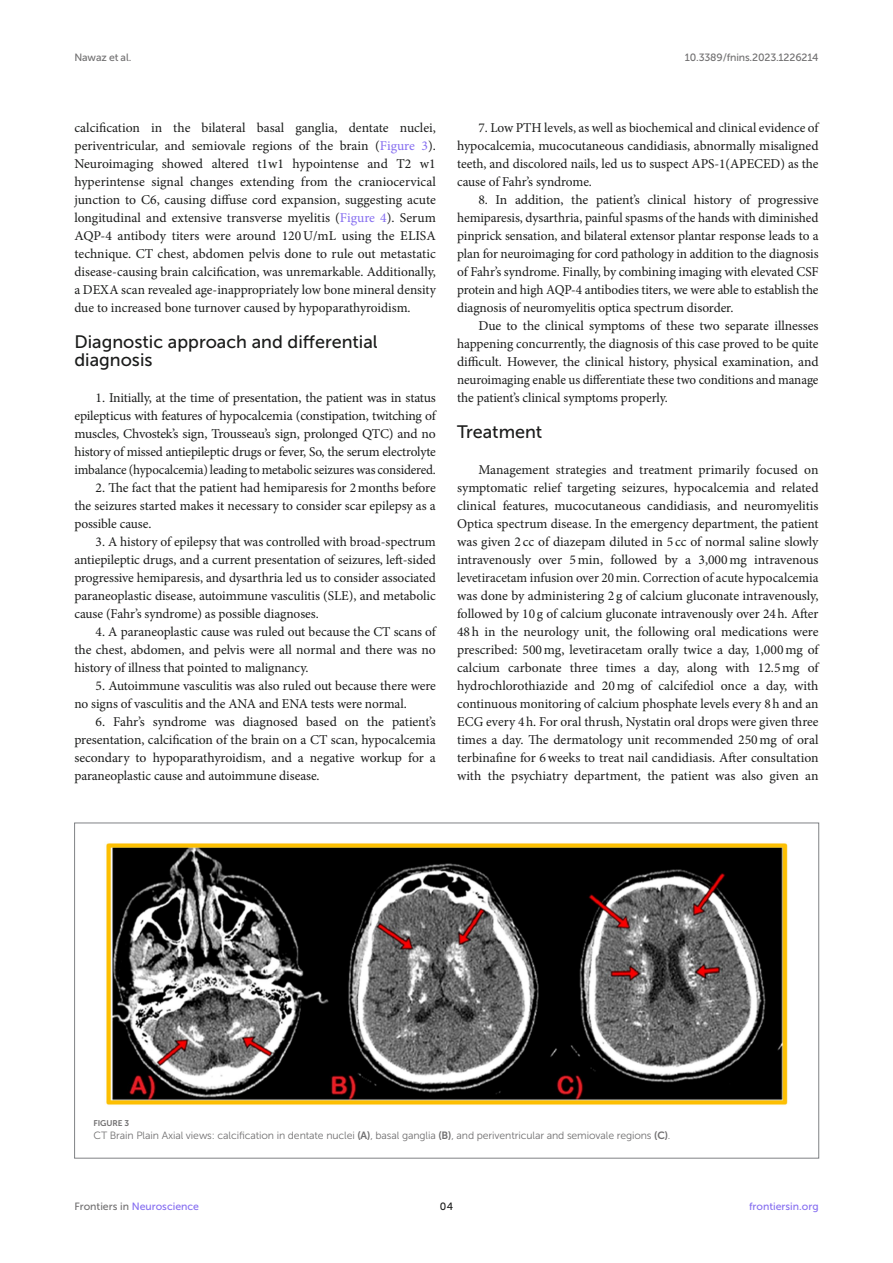
<style>
.page{position:relative;width:893px;height:1263px;background:#fff}
.page>*{position:absolute;margin:0;border:0;box-sizing:border-box;transform-origin:0 0}
.HEAD_2{font:18px/18px "Museo Sans 500";color:#1b1c1b}
.TEXT{font:13.5px/18px "Minion Pro";letter-spacing:-.005em;color:#1b1c1b;text-align:justify}
.TEXT_FLUSH{font:13.5px/18px "Minion Pro";letter-spacing:-.01em;color:#1b1c1b;text-align:justify}
.FIG_LEG{font:10.5px "Museo Sans 300";letter-spacing:-.01em;color:#706f70}
.t1{font:10.5px "Museo Sans 500";color:#856df0}
.t2{font:10.5px "Museo Sans 500";letter-spacing:-.015em;color:#706f70}
.t3{font:10.5px "Museo Sans 500";color:#1b1c1b}
.FIG_HD{font:8.25px "Museo Sans 700";letter-spacing:-.01em;color:#706f70}
.s1{color:#856df0}
.s2{font-family:"Museo Sans 700"}
.s3{color:#706f70}
</style>
<div class="page">
<img style="left:106px;top:843px;width:682px;height:262px">
<p class="t2" style="left:74px;top:51px;width:58px">Nawaz et al.</p>
<p class="t2" style="left:685px;top:51px;width:135px">10.3389/fnins.2023.1226214</p>
<p class="TEXT" style="left:74px;top:119px;width:363px">calcification in the bilateral basal ganglia, dentate nuclei, periventricular, and semiovale regions of the brain (<span class="s1">Figure 3</span>).<br>Neuroimaging showed altered t1w1 hypointense and T2 w1 hyperintense signal changes extending from the craniocervical junction to C6, causing diffuse cord expansion, suggesting acute longitudinal and extensive transverse myelitis (<span class="s1">Figure 4</span>). Serum AQP-4 antibody titers were around 120U/mL using the ELISA technique. CT chest, abdomen pelvis done to rule out metastatic disease-causing brain calcification, was unremarkable. Additionally, a DEXA scan revealed age-inappropriately low bone mineral density due to increased bone turnover caused by hypoparathyroidism.</p>
<p class="HEAD_2" style="left:74px;top:333px;width:305px">Diagnostic approach and differential diagnosis</p>
<p class="TEXT_FLUSH" style="left:74px;top:389px;width:363px;text-indent:21px">1. Initially, at the time of presentation, the patient was in status epilepticus with features of hypocalcemia (constipation, twitching of muscles, Chvostek’s sign, Trousseau’s sign, prolonged QTC) and no history of missed antiepileptic drugs or fever, So, the serum electrolyte imbalance (hypocalcemia) leading to metabolic seizures was considered.</p>
<p class="TEXT" style="left:74px;top:479px;width:363px;text-indent:21px">2. The fact that the patient had hemiparesis for 2months before the seizures started makes it necessary to consider scar epilepsy as a possible cause.</p>
<p class="TEXT" style="left:74px;top:533px;width:363px;text-indent:21px">3. A history of epilepsy that was controlled with broad-spectrum antiepileptic drugs, and a current presentation of seizures, left-sided progressive hemiparesis, and dysarthria led us to consider associated paraneoplastic disease, autoimmune vasculitis (SLE), and metabolic cause (Fahr’s syndrome) as possible diagnoses.</p>
<p class="TEXT" style="left:74px;top:623px;width:363px;text-indent:21px">4. A paraneoplastic cause was ruled out because the CT scans of the chest, abdomen, and pelvis were all normal and there was no history of illness that pointed to malignancy.</p>
<p class="TEXT" style="left:74px;top:677px;width:363px;text-indent:21px">5. Autoimmune vasculitis was also ruled out because there were no signs of vasculitis and the ANA and ENA tests were normal.</p>
<p class="TEXT" style="left:74px;top:713px;width:363px;text-indent:21px">6. Fahr’s syndrome was diagnosed based on the patient’s presentation, calcification of the brain on a CT scan, hypocalcemia secondary to hypoparathyroidism, and a negative workup for a paraneoplastic cause and autoimmune disease.</p>
<p class="TEXT" style="left:457px;top:119px;width:363px;text-indent:21px">7. Low PTH levels, as well as biochemical and clinical evidence of hypocalcemia, mucocutaneous candidiasis, abnormally misaligned teeth, and discolored nails, led us to suspect APS-1(APECED) as the cause of Fahr’s syndrome.</p>
<p class="TEXT" style="left:457px;top:191px;width:363px;text-indent:21px">8. In addition, the patient’s clinical history of progressive hemiparesis, dysarthria, painful spasms of the hands with diminished pinprick sensation, and bilateral extensor plantar response leads to a plan for neuroimaging for cord pathology in addition to the diagnosis of Fahr’s syndrome. Finally, by combining imaging with elevated CSF protein and high AQP-4 antibodies titers, we were able to establish the diagnosis of neuromyelitis optica spectrum disorder.</p>
<p class="TEXT" style="left:457px;top:317px;width:363px;text-indent:21px">Due to the clinical symptoms of these two separate illnesses happening concurrently, the diagnosis of this case proved to be quite difficult. However, the clinical history, physical examination, and neuroimaging enable us differentiate these two conditions and manage the patient’s clinical symptoms properly.</p>
<p class="HEAD_2" style="left:457px;top:423px;width:87px">Treatment</p>
<p class="TEXT_FLUSH" style="left:457px;top:461px;width:363px;text-indent:21px">Management strategies and treatment primarily focused on symptomatic relief targeting seizures, hypocalcemia and related clinical features, mucocutaneous candidiasis, and neuromyelitis Optica spectrum disease. In the emergency department, the patient was given 2 cc of diazepam diluted in 5 cc of normal saline slowly intravenously over 5min, followed by a 3,000mg intravenous levetiracetam infusion over 20min. Correction of acute hypocalcemia was done by administering 2 g of calcium gluconate intravenously, followed by 10 g of calcium gluconate intravenously over 24h. After 48h in the neurology unit, the following oral medications were prescribed: 500mg, levetiracetam orally twice a day, 1,000mg of calcium carbonate three times a day, along with 12.5mg of hydrochlorothiazide and 20mg of calcifediol once a day, with continuous monitoring of calcium phosphate levels every 8h and an ECG every 4h. For oral thrush, Nystatin oral drops were given three times a day. The dermatology unit recommended 250mg of oral terbinafine for 6weeks to treat nail candidiasis. After consultation with the psychiatry department, the patient was also given an</p>
<p class="FIG_HD" style="left:94px;top:1118px;width:37px">FIGURE 3</p>
<p class="FIG_LEG" style="left:94px;top:1130px;width:578px">CT Brain Plain Axial views: calcification in dentate nuclei <span class="s2">(A)</span>, basal ganglia <span class="s2">(B)</span>, and periventricular and semiovale regions <span class="s2">(C)</span>.</p>
<p class="t1" style="left:74px;top:1200px;width:126px"><span class="s3">Frontiers in</span> Neuroscience</p>
<p class="t3" style="left:440px;top:1200px;width:15px">04</p>
<p class="t1" style="left:749px;top:1200px;width:71px">frontiersin.org</p>
</div>
